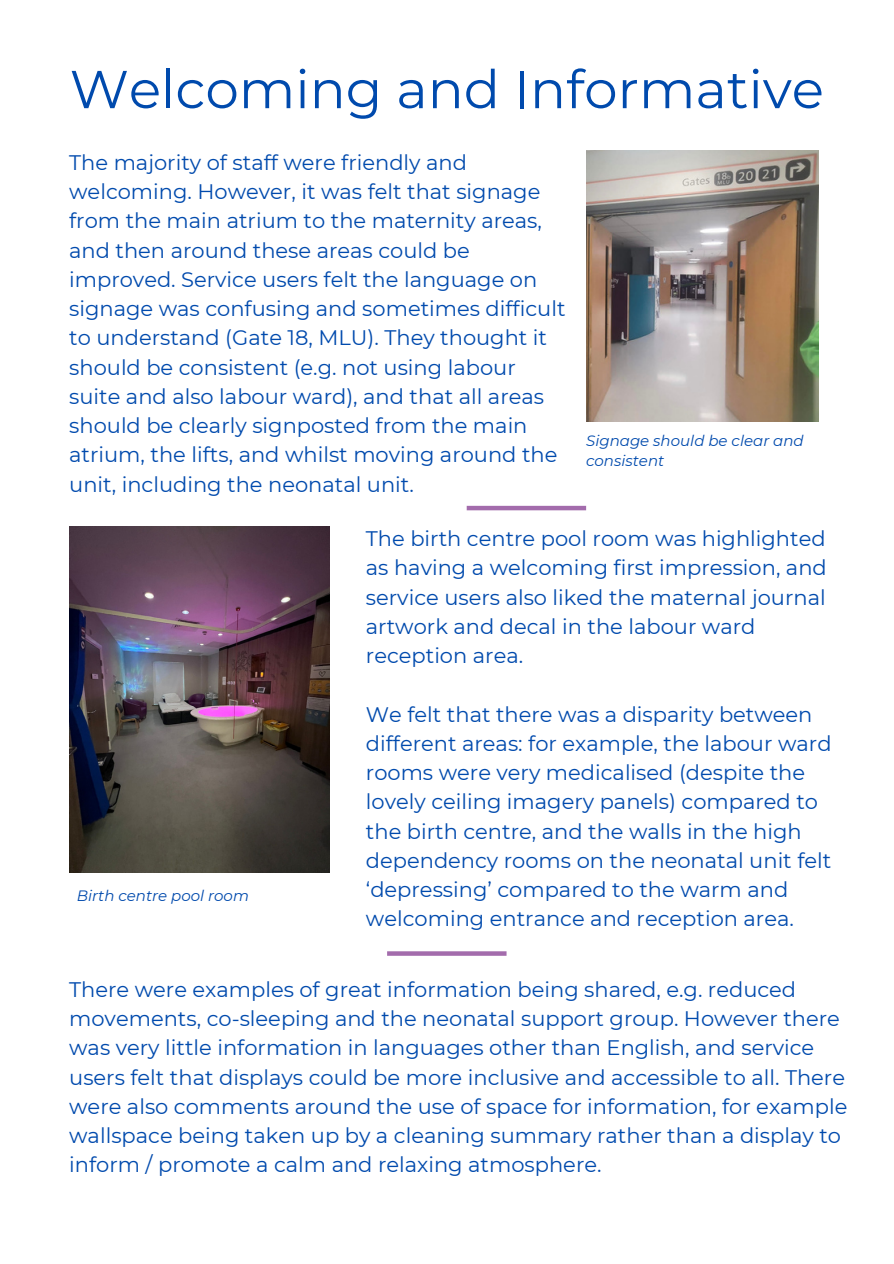
<style>
.page{position:relative;width:894px;height:1264px;background:#fff}
.page>*{position:absolute;margin:0;border:0;box-sizing:border-box;transform-origin:0 0}
.t1{font:53.25px "Montserrat";color:#004aad}
.t2{font:21px/29.2px "Montserrat";color:#004aad}
.t3{font:italic 15px "Montserrat";color:#004aad}
</style>
<div class="page">
<img style="left:586px;top:150px;width:231px;height:272px">
<img style="left:69px;top:526px;width:260px;height:346px">
<hr style="left:466px;top:506px;width:120px;height:4px;background:#a36cac">
<svg style="left:387px;top:951px;width:119px;height:4px"></svg>
<p class="t1" style="left:70px;top:57px;width:755px">Welcoming and Informative</p>
<p class="t2" style="left:69px;top:148px;width:497px">The majority of staff were friendly and welcoming. However, it was felt that signage from the main atrium to the maternity areas, and then around these areas could be improved. Service users felt the language on signage was confusing and sometimes difficult to understand (Gate 18, MLU). They thought it should be consistent (e.g. not using labour suite and also labour ward), and that all areas should be clearly signposted from the main atrium, the lifts, and whilst moving around the unit, including the neonatal unit.</p>
<p class="t2" style="left:366px;top:524px;width:462px">The birth centre pool room was highlighted as having a welcoming first impression, and service users also liked the maternal journal artwork and decal in the labour ward reception area.</p>
<p class="t2" style="left:366px;top:699px;width:467px">We felt that there was a disparity between different areas: for example, the labour ward rooms were very medicalised (despite the lovely ceiling imagery panels) compared to the birth centre, and the walls in the high dependency rooms on the neonatal unit felt ‘depressing’ compared to the warm and welcoming entrance and reception area.</p>
<h2 class="t3" style="left:586px;top:431px;width:219px">Signage should be clear and</h2>
<p class="t3" style="left:586px;top:451px;width:80px">consistent</p>
<h2 class="t3" style="left:77px;top:886px;width:173px">Birth centre pool room</h2>
<h2 class="t2" style="left:69px;top:974px;width:779px">There were examples of great information being shared, e.g. reduced movements, co-sleeping and the neonatal support group. However there was very little information in languages other than English, and service users felt that displays could be more inclusive and accessible to all. There were also comments around the use of space for information, for example wallspace being taken up by a cleaning summary rather than a display to inform / promote a calm and relaxing atmosphere.</h2>
</div>
